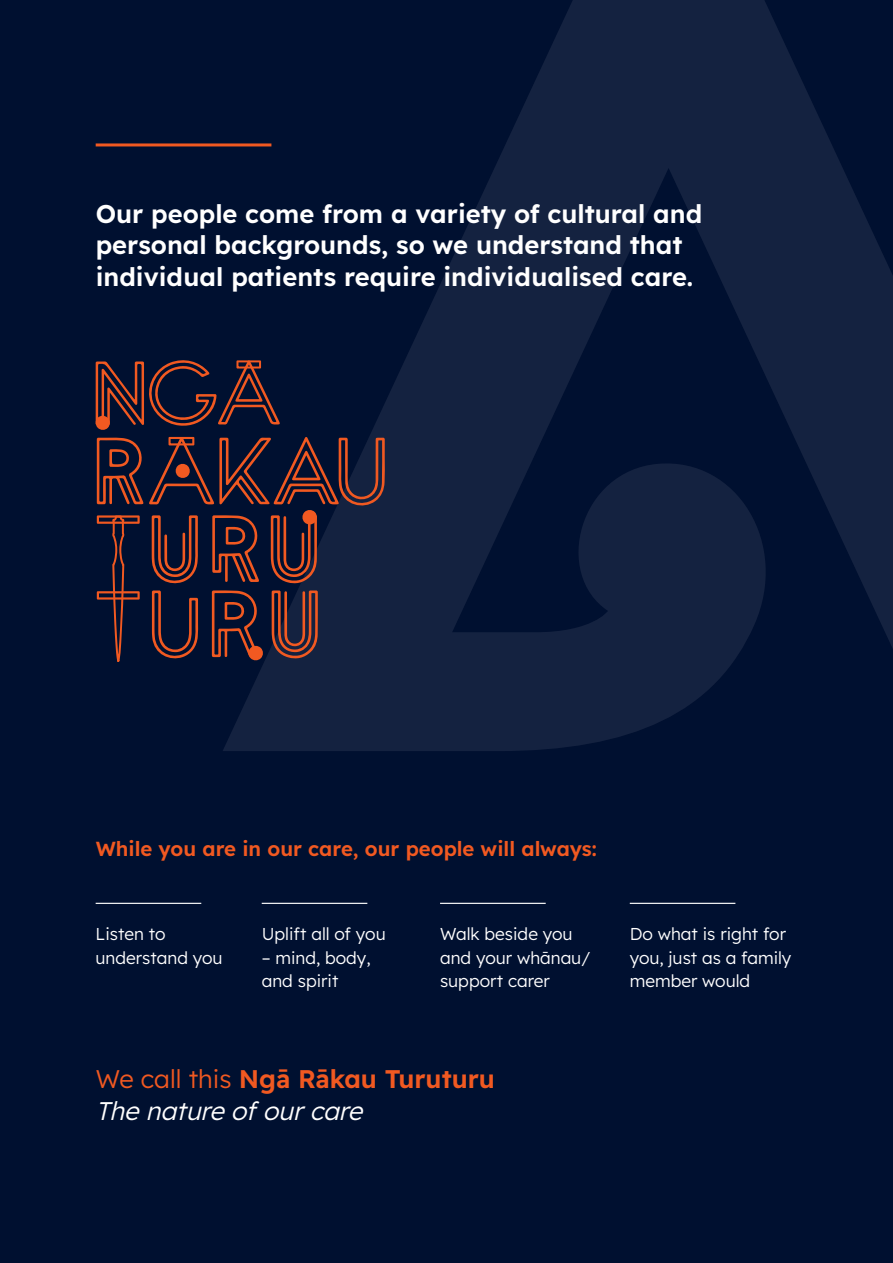
<style>
.page{position:relative;width:893px;height:1263px;background:#001030}
.page>*{position:absolute;margin:0;border:0;box-sizing:border-box;transform-origin:0 0}
.small_orange_subheading_10_12{font:600 25.5px/31.5px "Lexend";color:#fff}
.small_orange_subheading_10_12-2{font:italic 300 25.5px/31.5px "Lexend";color:#fff}
.small_orange_subheading_10_12-3{font:600 20.25px "Lexend";color:#f15921}
.small_orange_subheading_10_12-4{font:300 17.25px/23.4px "Lexend";color:#fff}
.s1{font-style:normal;color:#f15921}
.s2{font-weight:600;font-style:normal;color:#f15921}
</style>
<div class="page">
<svg style="left:223px;top:0;width:670px;height:751px;fill:#142240"></svg>
<svg style="left:95px;top:357px;width:185px;height:74px"></svg>
<svg style="left:97px;top:437px;width:288px;height:225px"></svg>
<hr style="left:96px;top:143px;width:175px;height:3px;background:#f15921">
<hr style="left:96px;top:903px;width:105px;height:1px;background:#fff">
<hr style="left:262px;top:903px;width:105px;height:1px;background:#fff">
<hr style="left:440px;top:903px;width:106px;height:1px;background:#fff">
<hr style="left:630px;top:903px;width:105px;height:1px;background:#fff">
<p class="small_orange_subheading_10_12" style="left:96px;top:196px;width:608px">Our people come from a variety of cultural and personal backgrounds, so we understand that individual patients require individualised care.</p>
<p class="small_orange_subheading_10_12-3" style="left:96px;top:833px;width:503px">While you are in our care, our people will always:</p>
<p class="small_orange_subheading_10_12-4" style="left:96px;top:921px;width:128px">Listen to understand you</p>
<p class="small_orange_subheading_10_12-4" style="left:262px;top:921px;width:125px">Uplift all of you</p>
<p class="small_orange_subheading_10_12-4" style="left:262px;top:945px;width:110px">– mind, body, and spirit</p>
<p class="small_orange_subheading_10_12-4" style="left:440px;top:921px;width:152px">Walk beside you and your whānau/ support carer</p>
<p class="small_orange_subheading_10_12-4" style="left:630px;top:921px;width:163px">Do what is right for you, just as a family member would</p>
<p class="small_orange_subheading_10_12-2" style="left:96px;top:1061px;width:401px"><span class="s1">We call this</span> <span class="s2">Ngā Rākau Turuturu<br></span>The nature ofourcare</p>
</div>
